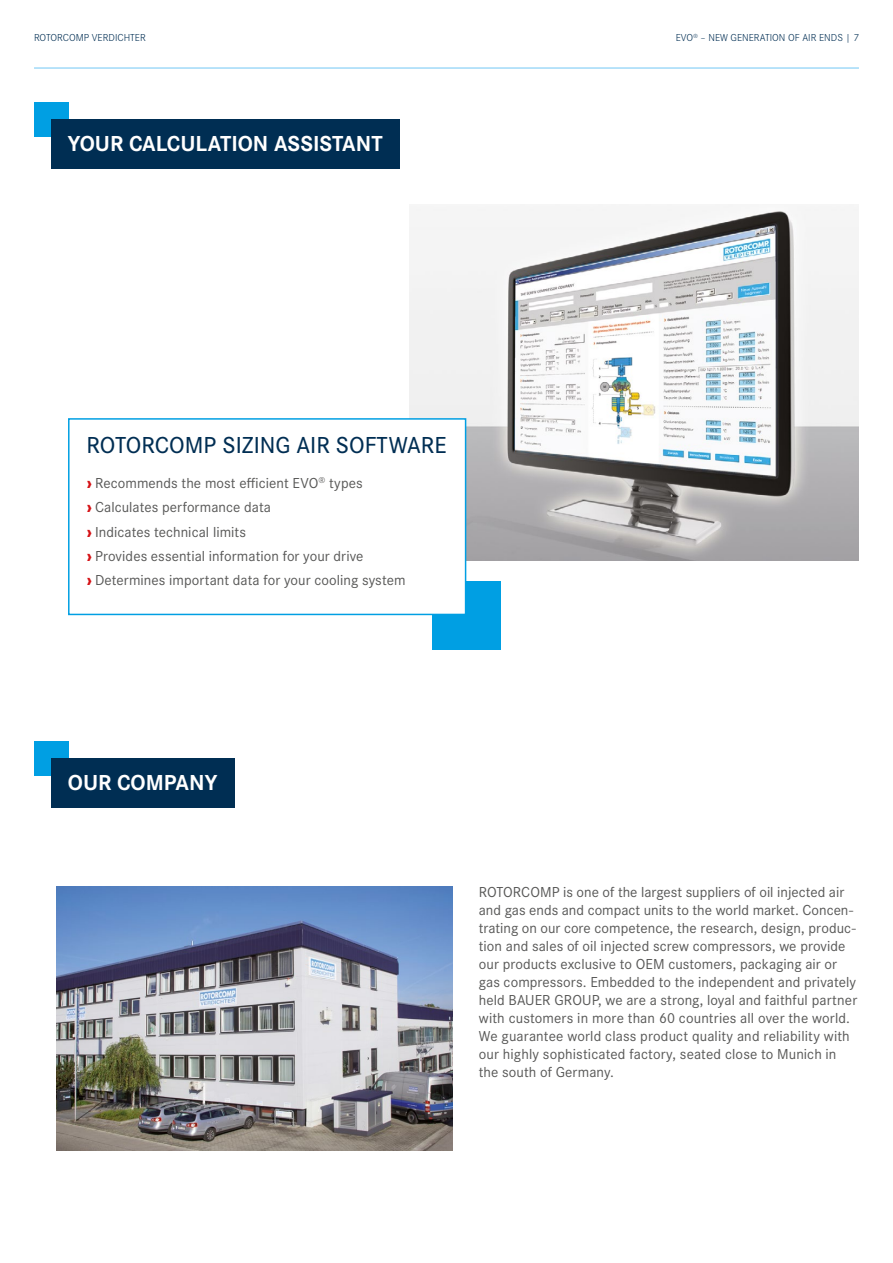
<style>
.page{position:relative;width:893px;height:1263px;background:#fff}
.page>*{position:absolute;margin:0;border:0;box-sizing:border-box;transform-origin:0 0}
.Headline_Kapitel__4m{font:500 24px "Corporate S";color:#002e53}
.Head_Folgeseiten{font:700 22.5px "Corporate S";color:#fff}
.Copy__1_5mm_danach{font:15px/18px "Corporate S";letter-spacing:.005em;color:#575756}
.t1{font:300 10.5px "Corporate S";color:#002e53}
.s1{font-weight:800;color:#d51317}
</style>
<div class="page">
<hr style="left:34px;top:67px;width:825px;height:2px;background:#a1daf8">
<div style="left:432px;top:581px;width:68px;height:68px;background:#009fe3"></div>
<img style="left:410px;top:209px;width:449px;height:351px">
<div style="left:69px;top:419px;width:397px;height:195px;background:#fff"></div>
<div style="left:68px;top:418px;width:398px;height:197px;border:2px solid #009fe3"></div>
<div style="left:34px;top:102px;width:34px;height:34px;background:#009fe3"></div>
<div style="left:51px;top:119px;width:349px;height:50px;background:#002e53"></div>
<div style="left:34px;top:741px;width:34px;height:34px;background:#009fe3"></div>
<div style="left:51px;top:758px;width:184px;height:50px;background:#002e53"></div>
<img style="left:56px;top:886px;width:396px;height:264px">
<p class="t1" style="left:34px;top:31px;width:113px">ROTORCOMP VERDICHTER</p>
<p class="Head_Folgeseiten" style="left:68px;top:128px;width:316px">YOUR CALCULATION ASSISTANT</p>
<p class="t1" style="left:676px;top:31px;width:185px">EVO<sup>®</sup> – NEW GENERATION OF AIR ENDS | 7</p>
<p class="Headline_Kapitel__4m" style="left:87px;top:429px;width:362px">ROTORCOMP SIZING AIR SOFTWARE</p>
<p class="Copy__1_5mm_danach" style="left:87px;top:473px;width:278px"><span class="s1">›</span> Recommends the most efficient EVO<sup>®</sup> types</p>
<p class="Copy__1_5mm_danach" style="left:87px;top:498px;width:186px"><span class="s1">›</span> Calculates performance data</p>
<p class="Copy__1_5mm_danach" style="left:87px;top:522px;width:161px"><span class="s1">›</span> Indicates technical limits</p>
<p class="Copy__1_5mm_danach" style="left:87px;top:546px;width:278px"><span class="s1">›</span> Provides essential information for your drive</p>
<p class="Copy__1_5mm_danach" style="left:87px;top:571px;width:320px"><span class="s1">›</span> Determines important data for your cooling system</p>
<p class="Head_Folgeseiten" style="left:68px;top:767px;width:151px">OUR COMPANY</p>
<p class="Copy__1_5mm_danach" style="left:479px;top:882px;width:380px">ROTORCOMP is one of the largest suppliers of oil injected air and gas ends and compact units to the world market. Concen&shy;trating on our core competence, the research, design, produc&shy;tion and sales of oil injected screw compressors, we provide our products exclusive to OEM customers, packaging air or gas compressors. Embedded to the independent and privately held BAUER GROUP, we are a strong, loyal and faithful partner with customers in more than 60 countries all over the world.<br>We guarantee world class product quality and reliability with our highly sophisticated factory, seated close to Munich in the south of Germany.</p>
</div>
